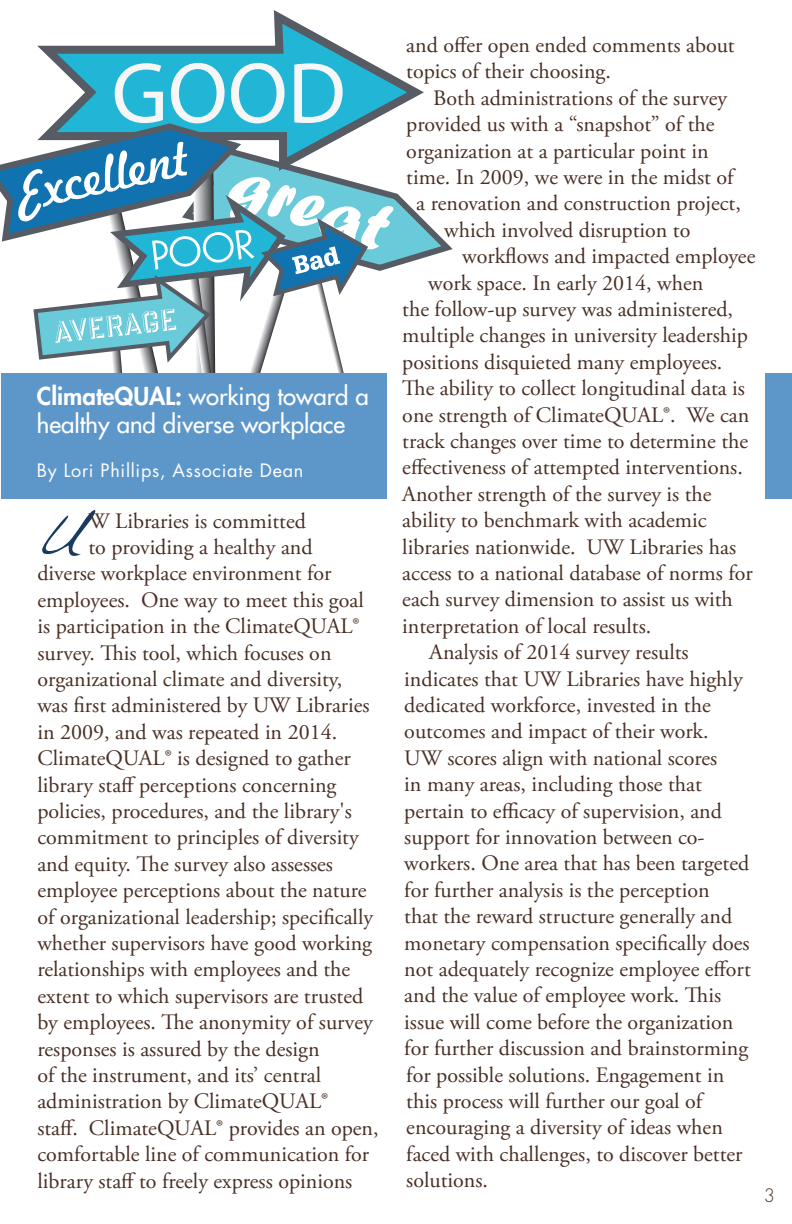
<style>
.page{position:relative;width:792px;height:1224px;background:#fff}
.page>*{position:absolute;margin:0;border:0;box-sizing:border-box;transform-origin:0 0}
.t1{font:64px "Handwriting Dakota";color:#183b61}
.t2{font:24px/28.8px "Futura";color:#fff}
.t3{font:22px/26.4px "Adobe Garamond Pro";color:#492f24}
.t4{font:18px "Futura";letter-spacing:.04em;color:#fff}
.t5{font:300 18px "Futura";color:#492f24}
.s1{font-weight:800}
</style>
<div class="page">
<svg style="left:37px;top:10px;width:334px;height:53px"></svg>
<svg style="left:0;top:63px;width:447px;height:310px"></svg>
<div style="left:1px;top:373px;width:791px;height:126px;background:#5d97c9"></div>
<div style="left:387px;top:332px;width:377px;height:272px;background:#fff"></div>
<p class="t2" style="left:37px;top:381px;width:333px"><span class="s1">ClimateQUAL:</span> working toward a healthy and diverse workplace</p>
<p class="t4" style="left:37px;top:458px;width:268px">By Lori Phillips, Associate Dean</p>
<h1 class="t1" style="left:37px;top:495px;width:53px">U</h1>
<p class="t3" style="left:89px;top:508px;width:219px">W Libraries is committed</p>
<p class="t3" style="left:89px;top:535px;width:226px">to providing a healthy and</p>
<p class="t3" style="left:37px;top:561px;width:296px">diverse workplace environment for</p>
<p class="t3" style="left:37px;top:587px;width:328px">employees. One way to meet this goal</p>
<p class="t3" style="left:37px;top:614px;width:324px">is participation in the ClimateQUAL®</p>
<p class="t3" style="left:37px;top:640px;width:296px">survey. This tool, which focuses on</p>
<p class="t3" style="left:37px;top:667px;width:306px">organizational climate and diversity,</p>
<p class="t3" style="left:37px;top:693px;width:334px">was first administered by UW Libraries</p>
<p class="t3" style="left:37px;top:719px;width:301px">in 2009, and was repeated in 2014.</p>
<p class="t3" style="left:37px;top:746px;width:315px">ClimateQUAL® is designed to gather</p>
<p class="t3" style="left:37px;top:772px;width:301px">library staff perceptions concerning</p>
<p class="t3" style="left:37px;top:799px;width:316px">policies, procedures, and the library's</p>
<p class="t3" style="left:37px;top:825px;width:323px">commitment to principles of diversity</p>
<p class="t3" style="left:37px;top:851px;width:297px">and equity. The survey also assesses</p>
<p class="t3" style="left:37px;top:878px;width:331px">employee perceptions about the nature</p>
<p class="t3" style="left:37px;top:904px;width:337px">of organizational leadership; specifically</p>
<p class="t3" style="left:37px;top:931px;width:336px">whether supervisors have good working</p>
<p class="t3" style="left:37px;top:957px;width:314px">relationships with employees and the</p>
<p class="t3" style="left:37px;top:983px;width:327px">extent to which supervisors are trusted</p>
<p class="t3" style="left:37px;top:1010px;width:337px">by employees. The anonymity of survey</p>
<p class="t3" style="left:37px;top:1036px;width:284px">responses is assured by the design</p>
<p class="t3" style="left:37px;top:1063px;width:285px">of the instrument, and its’ central</p>
<p class="t3" style="left:37px;top:1089px;width:292px">administration by ClimateQUAL®</p>
<p class="t3" style="left:37px;top:1115px;width:343px">staff. ClimateQUAL® provides an open,</p>
<p class="t3" style="left:37px;top:1142px;width:333px">comfortable line of communication for</p>
<p class="t3" style="left:37px;top:1168px;width:316px">library staff to freely express opinions</p>
<p class="t3" style="left:406px;top:33px;width:330px">and offer open ended comments about topics of their choosing.</p>
<p class="t3" style="left:433px;top:85px;width:295px">Both administrations of the survey</p>
<p class="t3" style="left:406px;top:112px;width:310px">provided us with a “snapshot” of the</p>
<p class="t3" style="left:406px;top:138px;width:304px">organization at a particular point in</p>
<p class="t3" style="left:406px;top:165px;width:329px">time. In 2009, we were in the midst of</p>
<p class="t3" style="left:416px;top:191px;width:326px">a renovation and construction project,</p>
<p class="t3" style="left:444px;top:217px;width:248px">which involved disruption to</p>
<p class="t3" style="left:462px;top:244px;width:295px">workflows and impacted employee</p>
<p class="t3" style="left:428px;top:270px;width:276px">work space. In early 2014, when</p>
<p class="t3" style="left:402px;top:297px;width:332px">the follow-up survey was administered,</p>
<p class="t3" style="left:402px;top:323px;width:347px">multiple changes in university leadership</p>
<p class="t3" style="left:402px;top:349px;width:322px">positions disquieted many employees.</p>
<p class="t3" style="left:402px;top:376px;width:344px">The ability to collect longitudinal data is</p>
<p class="t3" style="left:402px;top:402px;width:349px">one strength of ClimateQUAL®. We can</p>
<p class="t3" style="left:402px;top:429px;width:347px">track changes over time to determine the</p>
<p class="t3" style="left:402px;top:455px;width:342px">effectiveness of attempted interventions.</p>
<p class="t3" style="left:402px;top:481px;width:311px">Another strength of the survey is the</p>
<p class="t3" style="left:402px;top:508px;width:306px">ability to benchmark with academic</p>
<p class="t3" style="left:402px;top:534px;width:335px">libraries nationwide. UW Libraries has</p>
<p class="t3" style="left:402px;top:561px;width:352px">access to a national database of norms for</p>
<p class="t3" style="left:402px;top:587px;width:332px">each survey dimension to assist us with</p>
<p class="t3" style="left:402px;top:613px;width:250px">interpretation of local results.</p>
<p class="t3" style="left:429px;top:640px;width:261px">Analysis of 2014 survey results</p>
<p class="t3" style="left:404px;top:666px;width:340px">indicates that UW Libraries have highly</p>
<p class="t3" style="left:404px;top:693px;width:308px">dedicated workforce, invested in the</p>
<p class="t3" style="left:404px;top:719px;width:306px">outcomes and impact of their work.</p>
<p class="t3" style="left:404px;top:745px;width:315px">UW scores align with national scores</p>
<p class="t3" style="left:404px;top:772px;width:299px">in many areas, including those that</p>
<p class="t3" style="left:404px;top:798px;width:319px">pertain to efficacy of supervision, and</p>
<p class="t3" style="left:404px;top:825px;width:302px">support for innovation between co-</p>
<p class="t3" style="left:404px;top:851px;width:346px">workers. One area that has been targeted</p>
<p class="t3" style="left:404px;top:877px;width:307px">for further analysis is the perception</p>
<p class="t3" style="left:404px;top:904px;width:329px">that the reward structure generally and</p>
<p class="t3" style="left:404px;top:930px;width:347px">monetary compensation specifically does</p>
<p class="t3" style="left:404px;top:957px;width:348px">not adequately recognize employee effort</p>
<p class="t3" style="left:404px;top:983px;width:318px">and the value of employee work. This</p>
<p class="t3" style="left:404px;top:1009px;width:331px">issue will come before the organization</p>
<p class="t3" style="left:404px;top:1036px;width:345px">for further discussion and brainstorming</p>
<p class="t3" style="left:406px;top:1062px;width:320px">for possible solutions. Engagement in</p>
<p class="t3" style="left:406px;top:1089px;width:298px">this process will further our goal of</p>
<p class="t3" style="left:406px;top:1115px;width:318px">encouraging a diversity of ideas when</p>
<p class="t3" style="left:406px;top:1141px;width:338px">faced with challenges, to discover better</p>
<p class="t3" style="left:406px;top:1168px;width:83px">solutions.</p>
<p class="t5" style="left:764px;top:1184px;width:13px">3</p>
</div>
